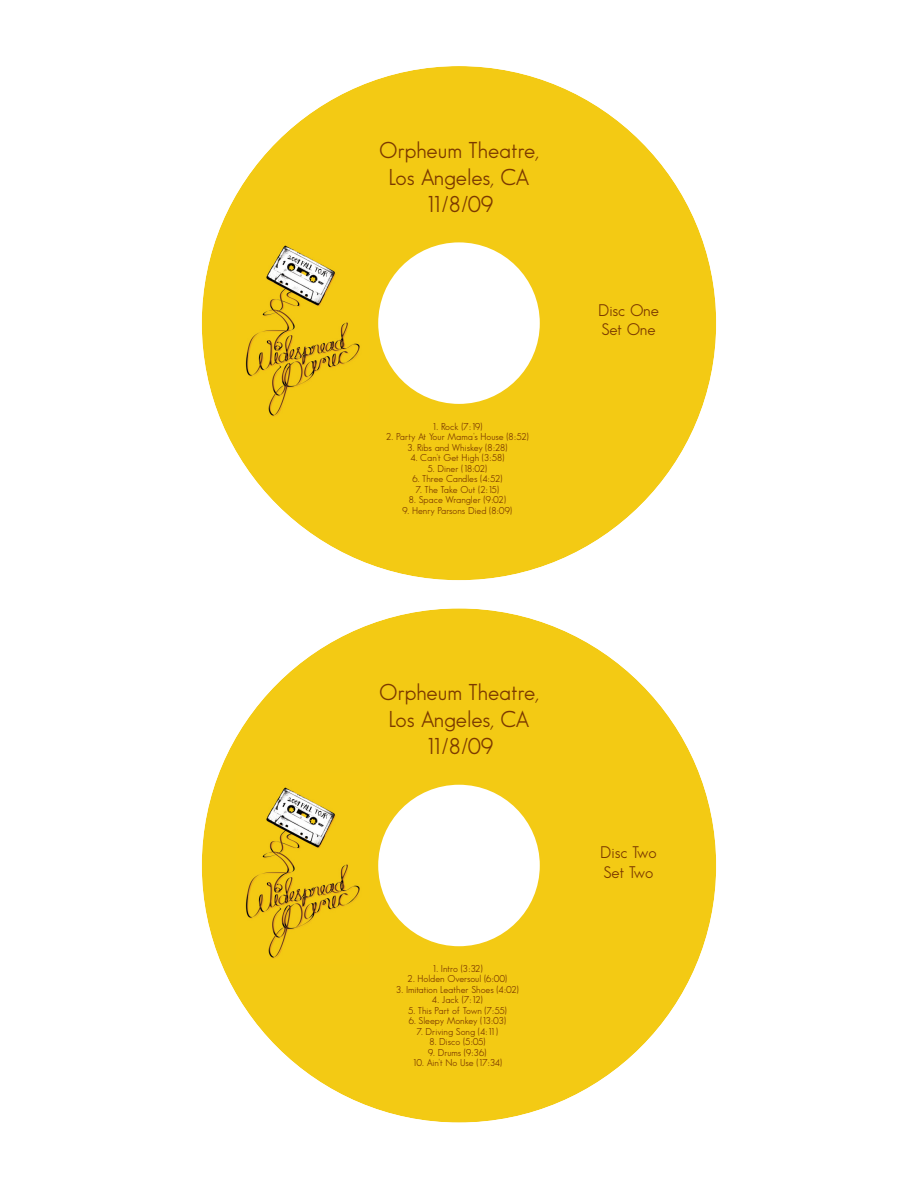
<style>
.page{position:relative;width:918px;height:1188px;background:#fff}
.page>*{position:absolute;margin:0;border:0;box-sizing:border-box;transform-origin:0 0}
.t1{font:22.5px/27px "Sans Serif Book FLF";color:#7b3900;text-align:center}
.t2{font:16.5px/19.8px "Sans Serif Book FLF";color:#7b3900}
.t3{font:9.75px "Sans Serif Book FLF";color:#7b3900}
.t4{font:9.75px "Sans Serif Book FLF";letter-spacing:-.02em;color:#7b3900}
</style>
<div class="page">
<div style="left:202px;top:66px;width:514px;height:514px;background:#f3ca14;border-radius:50%"></div>
<div style="left:378px;top:242px;width:162px;height:162px;background:#fff;border-radius:50%"></div>
<img style="left:245px;top:245px;width:115px;height:172px">
<div style="left:202px;top:608px;width:514px;height:515px;background:#f3ca14;border-radius:50%"></div>
<div style="left:378px;top:785px;width:162px;height:161px;background:#fff;border-radius:50%"></div>
<img style="left:245px;top:787px;width:115px;height:172px">
<h1 class="t1" style="left:379px;top:136px;width:161px">Orpheum Theatre,<br>Los Angeles, CA<br>11/8/09</h1>
<p class="t3" style="left:432px;top:421px;width:52px">1. Rock (7:19)</p>
<p class="t3" style="left:386px;top:431px;width:144px">2. Party At Your Mama's House (8:52)</p>
<p class="t3" style="left:407px;top:442px;width:102px">3. Ribs and Whiskey (8:28)</p>
<p class="t3" style="left:410px;top:452px;width:96px">4. Can't Get High (3:58)</p>
<p class="t3" style="left:427px;top:463px;width:62px">5. Diner (18:02)</p>
<p class="t3" style="left:412px;top:473px;width:92px">6. Three Candles (4:52)</p>
<p class="t3" style="left:415px;top:484px;width:85px">7. The Take Out (2:15)</p>
<p class="t3" style="left:409px;top:494px;width:99px">8. Space Wrangler (9:02)</p>
<p class="t3" style="left:402px;top:505px;width:111px">9. Henry Parsons Died (8:09)</p>
<h2 class="t2" style="left:598px;top:300px;width:62px">Disc One<br>Set One</h2>
<h1 class="t1" style="left:379px;top:679px;width:161px">Orpheum Theatre,<br>Los Angeles, CA<br>11/8/09</h1>
<p class="t3" style="left:432px;top:963px;width:52px">1. Intro (3:32)</p>
<p class="t3" style="left:407px;top:974px;width:101px">2. Holden Oversoul (6:00)</p>
<p class="t3" style="left:396px;top:984px;width:124px">3. Imitation Leather Shoes (4:02)</p>
<p class="t3" style="left:432px;top:995px;width:53px">4. Jack (7:12)</p>
<p class="t3" style="left:408px;top:1005px;width:101px">5. This Part of Town (7:55)</p>
<p class="t3" style="left:408px;top:1016px;width:99px">6. Sleepy Monkey (13:03)</p>
<p class="t3" style="left:416px;top:1026px;width:83px">7. Driving Song (4:11)</p>
<p class="t3" style="left:429px;top:1037px;width:58px">8. Disco (5:05)</p>
<p class="t3" style="left:428px;top:1047px;width:60px">9. Drums (9:36)</p>
<p class="t4" style="left:412px;top:1058px;width:91px">10. Ain't No Use (17:34)</p>
<h2 class="t2" style="left:600px;top:842px;width:58px">Disc Two<br>Set Two</h2>
</div>
